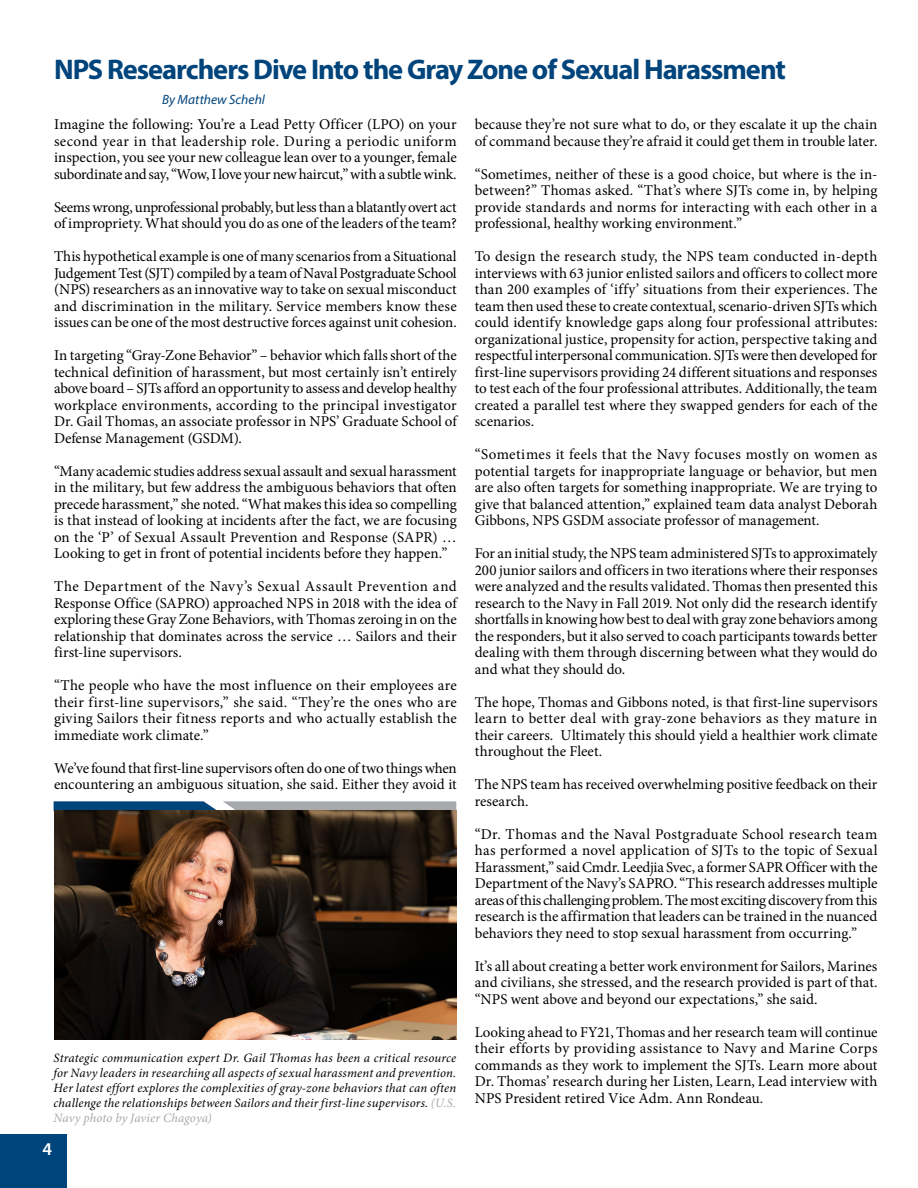
<style>
.page{position:relative;width:918px;height:1188px;background:#fff}
.page>*{position:absolute;margin:0;border:0;box-sizing:border-box;transform-origin:0 0}
.headline{font:700 28.5px "Myriad Pro";letter-spacing:-.04em;color:#00447c}
.t1{font:600 18px "Myriad Pro";color:#fff}
.copy{font:15px/16.5px "Minion Pro";letter-spacing:-.005em;color:#000;text-align:justify}
.by_line{font:italic 13.5px "Myriad Pro";letter-spacing:.005em;color:#00447c}
.photo_caption{font:italic 12.75px/15px "Minion Pro";letter-spacing:.01em;color:#000;text-align:justify}
.s1{color:#a7a9ac}
</style>
<div class="page">
<svg style="left:54px;top:801px;width:402px;height:10px;background:#6a8193"></svg>
<img style="left:54px;top:811px;width:402px;height:228px">
<div style="left:0;top:1134px;width:68px;height:54px;background:#00447c"></div>
<p class="headline" style="left:54px;top:51px;width:733px">NPS Researchers Dive Into the Gray Zone of Sexual Harassment</p>
<p class="by_line" style="left:162px;top:91px;width:105px">By Matthew Schehl</p>
<p class="copy" style="left:54px;top:116px;width:404px">Imagine the following: You’re a Lead Petty Officer (LPO) on your second year in that leadership role. During a periodic uniform inspection, you see your new colleague lean over to a younger, female subordinate and say, “Wow, I love your new haircut,” with a subtle wink.</p>
<p class="copy" style="left:54px;top:199px;width:404px">Seems wrong, unprofessional probably, but less than a blatantly overt act of impropriety. What should you do as one of the leaders of the team?</p>
<p class="copy" style="left:54px;top:248px;width:404px">This hypothetical example is one of many scenarios from a Situational Judgement Test (SJT) compiled by a team of Naval Postgraduate School (NPS) researchers as an innovative way to take on sexual misconduct and discrimination in the military. Service members know these issues can be one of the most destructive forces against unit cohesion.</p>
<p class="copy" style="left:54px;top:347px;width:404px">In targeting “Gray-Zone Behavior” – behavior which falls short of the technical definition of harassment, but most certainly isn’t entirely above board – SJTs afford an opportunity to assess and develop healthy workplace environments, according to the principal investigator Dr. Gail Thomas, an associate professor in NPS’ Graduate School of Defense Management (GSDM).</p>
<p class="copy" style="left:54px;top:463px;width:404px">“Many academic studies address sexual assault and sexual harassment in the military, but few address the ambiguous behaviors that often precede harassment,” she noted. “What makes this idea so compelling is that instead of looking at incidents after the fact, we are focusing on the ‘P’ of Sexual Assault Prevention and Response (SAPR) … Looking to get in front of potential incidents before they happen.”</p>
<p class="copy" style="left:54px;top:578px;width:404px">The Department of the Navy’s Sexual Assault Prevention and Response Office (SAPRO) approached NPS in 2018 with the idea of exploring these Gray Zone Behaviors, with Thomas zeroing in on the relationship that dominates across the service … Sailors and their first-line supervisors.</p>
<p class="copy" style="left:54px;top:677px;width:404px">“The people who have the most influence on their employees are their first-line supervisors,” she said. “They’re the ones who are giving Sailors their fitness reports and who actually establish the immediate work climate.”</p>
<p class="copy" style="left:54px;top:760px;width:404px">We’ve found that first-line supervisors often do one of two things when encountering an ambiguous situation, she said. Either they avoid it</p>
<p class="copy" style="left:475px;top:116px;width:404px">because they’re not sure what to do, or they escalate it up the chain of command because they’re afraid it could get them in trouble later.</p>
<p class="copy" style="left:475px;top:166px;width:404px">“Sometimes, neither of these is a good choice, but where is the in&shy;between?” Thomas asked. “That’s where SJTs come in, by helping provide standards and norms for interacting with each other in a professional, healthy working environment.”</p>
<p class="copy" style="left:475px;top:248px;width:404px">To design the research study, the NPS team conducted in-depth interviews with 63 junior enlisted sailors and officers to collect more than 200 examples of ‘iffy’ situations from their experiences. The team then used these to create contextual, scenario-driven SJTs which could identify knowledge gaps along four professional attributes: organizational justice, propensity for action, perspective taking and respectful interpersonal communication. SJTs were then developed for first-line supervisors providing 24 different situations and responses to test each of the four professional attributes. Additionally, the team created a parallel test where they swapped genders for each of the scenarios.</p>
<p class="copy" style="left:475px;top:446px;width:404px">“Sometimes it feels that the Navy focuses mostly on women as potential targets for inappropriate language or behavior, but men are also often targets for something inappropriate. We are trying to give that balanced attention,” explained team data analyst Deborah Gibbons, NPS GSDM associate professor of management.</p>
<p class="copy" style="left:475px;top:545px;width:404px">For an initial study, the NPS team administered SJTs to approximately 200 junior sailors and officers in two iterations where their responses were analyzed and the results validated. Thomas then presented this research to the Navy in Fall 2019. Not only did the research identify shortfalls in knowing how best to deal with gray zone behaviors among the responders, but it also served to coach participants towards better dealing with them through discerning between what they would do and what they should do.</p>
<p class="copy" style="left:475px;top:694px;width:404px">The hope, Thomas and Gibbons noted, is that first-line supervisors learn to better deal with gray-zone behaviors as they mature in their careers. Ultimately this should yield a healthier work climate throughout the Fleet.</p>
<p class="copy" style="left:475px;top:776px;width:404px">The NPS team has received overwhelming positive feedback on their research.</p>
<p class="copy" style="left:475px;top:826px;width:404px">“Dr. Thomas and the Naval Postgraduate School research team has performed a novel application of SJTs to the topic of Sexual Harassment,” said Cmdr. Leedjia Svec, a former SAPR Officer with the Department of the Navy’s SAPRO. “This research addresses multiple areas of this challenging problem. The most exciting discovery from this research is the affirmation that leaders can be trained in the nuanced behaviors they need to stop sexual harassment from occurring.”</p>
<p class="copy" style="left:475px;top:958px;width:404px">It’s all about creating a better work environment for Sailors, Marines and civilians, she stressed, and the research provided is part of that. “NPS went above and beyond our expectations,” she said.</p>
<p class="copy" style="left:475px;top:1024px;width:404px">Looking ahead to FY21, Thomas and her research team will continue their efforts by providing assistance to Navy and Marine Corps commands as they work to implement the SJTs. Learn more about Dr. Thomas’ research during her Listen, Learn, Lead interview with NPS President retired Vice Adm. Ann Rondeau.</p>
<p class="photo_caption" style="left:54px;top:1051px;width:404px">Strategic communication expert Dr. Gail Thomas has been a critical resource for Navy leaders in researching all aspects of sexual harassment and prevention.<br>Her latest effort explores the complexities of gray-zone behaviors that can often challenge the relationships between Sailors and their first-line supervisors. <span class="s1">(U.S.<br>Navy photo by Javier Chagoya)</span></p>
<p class="t1" style="left:42px;top:1138px;width:11px">4</p>
</div>
